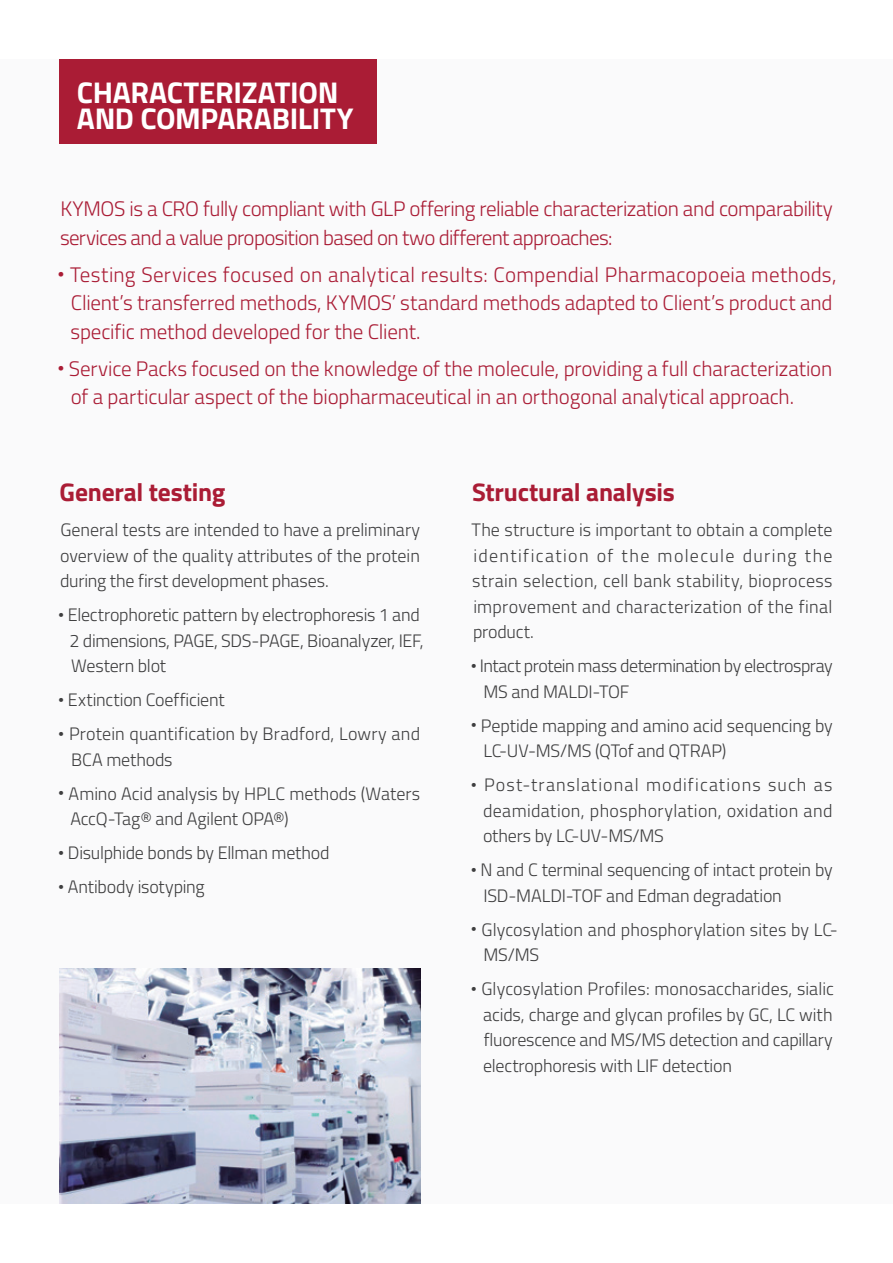
<style>
.page{position:relative;width:893px;height:1263px;background:#fff}
.page>*{position:absolute;margin:0;border:0;box-sizing:border-box;transform-origin:0 0}
.t1{font:700 30px/26.2px "Titillium Web";letter-spacing:-.01em;color:#fff}
.t2{font:700 25.5px "Titillium Web";letter-spacing:-.01em;color:#aa1c35}
.t3{font:300 21px/28.5px "Titillium Web";letter-spacing:-.01em;color:#aa1c35}
.t4{font:300 18px/25.5px "Titillium Web";letter-spacing:-.005em;color:#3e3e3f}
.t5{font:300 18px/25.5px "Titillium Web";letter-spacing:-.025em;color:#3e3e3f}
.s1{font-family:"Alegreya";font-weight:400}
</style>
<div class="page">
<div style="left:0;top:59px;width:893px;height:1144px;background:#fafafb"></div>
<div style="left:60px;top:60px;width:317px;height:84px;background:#aa1c35"></div>
<img style="left:60px;top:968px;width:361px;height:235px">
<h1 class="t1" style="left:77px;top:78px;width:278px">CHARACTERIZATION<br>AND COMPARABILITY</h1>
<p class="t3" style="left:60px;top:194px;width:774px">KYMOS is a CRO fully compliant with GLP offering reliable characterization and comparability services and a value proposition based on two different approaches:</p>
<p class="t3" style="left:71px;top:259px;width:767px;text-indent:-13px"><span class="s1">•</span> Testing Services focused on analytical results: Compendial Pharmacopoeia methods,<br>Client’s transferred methods, KYMOS’ standard methods adapted to Client’s product and specific method developed for the Client.</p>
<p class="t3" style="left:71px;top:353px;width:763px;text-indent:-13px"><span class="s1">•</span> Service Packs focused on the knowledge of the molecule, providing a full characterization of a particular aspect of the biopharmaceutical in an orthogonal analytical approach.</p>
<h2 class="t2" style="left:60px;top:473px;width:167px">General testing</h2>
<p class="t4" style="left:60px;top:516px;width:362px;text-align:justify">General tests are intended to have a preliminary overview of the quality attributes of the protein during the first development phases.</p>
<p class="t4" style="left:70px;top:601px;width:356px;text-indent:-11px"><span class="s1">•</span> Electrophoretic pattern by electrophoresis 1 and<br>2 dimensions, PAGE, SDS-PAGE, Bioanalyzer, IEF,<br>Western blot</p>
<p class="t4" style="left:58px;top:686px;width:168px"><span class="s1">•</span> Extinction Coefficient</p>
<p class="t4" style="left:71px;top:720px;width:350px;text-indent:-13px"><span class="s1">•</span> Protein quantification by Bradford, Lowry and<br>BCA methods</p>
<p class="t4" style="left:70px;top:780px;width:351px;text-indent:-12px"><span class="s1">•</span> Amino Acid analysis by HPLC methods (Waters<br>AccQ-Tag® and Agilent OPA®)</p>
<p class="t4" style="left:58px;top:839px;width:273px"><span class="s1">•</span> Disulphide bonds by Ellman method</p>
<p class="t4" style="left:58px;top:873px;width:148px"><span class="s1">•</span> Antibody isotyping</p>
<h2 class="t2" style="left:472px;top:473px;width:204px">Structural analysis</h2>
<p class="t4" style="left:472px;top:516px;width:363px;text-align:justify">The structure is important to obtain a complete identification of the molecule during the strain selection, cell bank stability, bioprocess improvement and characterization of the final product.</p>
<p class="t5" style="left:484px;top:652px;width:351px;text-indent:-13px"><span class="s1">•</span> Intact protein mass determination by electrospray<br>MS and MALDI-TOF</p>
<p class="t4" style="left:484px;top:712px;width:351px;text-indent:-13px"><span class="s1">•</span> Peptide mapping and amino acid sequencing by<br>LC-UV-MS/MS (QTof and QTRAP)</p>
<p class="t4" style="left:483px;top:771px;width:351px;text-align:justify;text-indent:-12px"><span class="s1">•</span> Post-translational modifications such as deamidation, phosphorylation, oxidation and others by LC-UV-MS/MS</p>
<p class="t4" style="left:484px;top:856px;width:351px;text-indent:-13px"><span class="s1">•</span> N and C terminal sequencing of intact protein by<br>ISD-MALDI-TOF and Edman degradation</p>
<p class="t4" style="left:484px;top:916px;width:356px;text-indent:-13px"><span class="s1">•</span> Glycosylation and phosphorylation sites by LC-<br>MS/MS</p>
<p class="t4" style="left:483px;top:975px;width:353px;text-align:justify;text-indent:-12px"><span class="s1">•</span> Glycosylation Profiles: monosaccharides, sialic acids, charge and glycan profiles by GC, LC with fluorescence and MS/MS detection and capillary electrophoresis with LIF detection</p>
</div>
